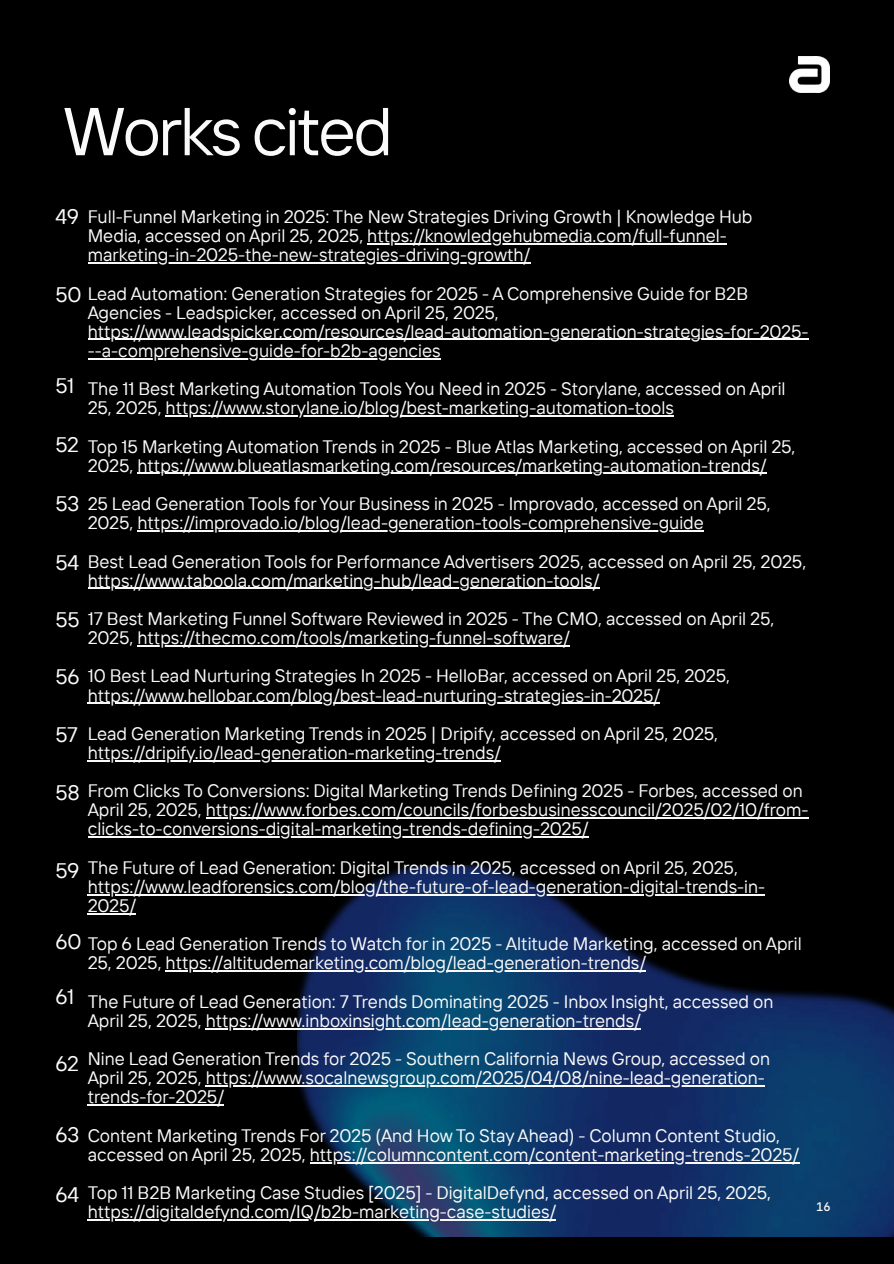
<style>
.page{position:relative;width:894px;height:1264px;background:#fff}
.page>*{position:absolute;margin:0;border:0;box-sizing:border-box;transform-origin:0 0}
.t1{font:67.5px "TT Interphases";letter-spacing:-.04em;color:#fafafa}
.t2{font:21px "TT Interphases";color:#fafafa}
.t3{font:18px/19.2px "TT Interphases";color:#fafafa}
.t4{font:500 12px "Jet Brains Mono";color:#fafafa}
</style>
<div class="page">
<div style="left:0;top:0;width:893px;height:1263px;background:#000"></div>
<img style="left:298px;top:865px;width:595px;height:371px">
<img style="left:789px;top:57px;width:39px;height:36px">
<hr style="left:367px;top:243px;width:359px;height:1px;background:#fafafa">
<hr style="left:88px;top:262px;width:442px;height:1px;background:#fafafa">
<hr style="left:88px;top:339px;width:720px;height:1px;background:#fafafa">
<hr style="left:88px;top:358px;width:352px;height:1px;background:#fafafa">
<hr style="left:166px;top:415px;width:508px;height:1px;background:#fafafa">
<hr style="left:137px;top:473px;width:629px;height:1px;background:#fafafa">
<hr style="left:137px;top:530px;width:566px;height:1px;background:#fafafa">
<hr style="left:88px;top:587px;width:511px;height:2px;background:#fafafa">
<hr style="left:137px;top:645px;width:433px;height:1px;background:#fafafa">
<hr style="left:88px;top:702px;width:572px;height:1px;background:#fafafa">
<hr style="left:88px;top:760px;width:412px;height:1px;background:#fafafa">
<hr style="left:206px;top:817px;width:602px;height:1px;background:#fafafa">
<hr style="left:88px;top:836px;width:500px;height:1px;background:#fafafa">
<hr style="left:88px;top:894px;width:677px;height:1px;background:#fafafa">
<hr style="left:88px;top:913px;width:48px;height:1px;background:#fafafa">
<hr style="left:166px;top:970px;width:480px;height:1px;background:#fafafa">
<hr style="left:206px;top:1028px;width:434px;height:1px;background:#fafafa">
<hr style="left:206px;top:1085px;width:558px;height:1px;background:#fafafa">
<hr style="left:88px;top:1104px;width:136px;height:1px;background:#fafafa">
<hr style="left:310px;top:1161px;width:489px;height:2px;background:#fafafa">
<hr style="left:88px;top:1219px;width:468px;height:1px;background:#fafafa">
<h1 class="t1" style="left:63px;top:88px;width:331px">Works cited</h1>
<p class="t2" style="left:55px;top:203px;width:25px">49</p>
<p class="t3" style="left:88px;top:206px;width:666px">Full-Funnel Marketing in 2025: The New Strategies Driving Growth | Knowledge Hub<br>Media, accessed on April 25, 2025, https://knowledgehubmedia.com/full-funnel&shy;marketing-in-2025-the-new-strategies-driving-growth/</p>
<p class="t3" style="left:88px;top:283px;width:722px">Lead Automation: Generation Strategies for 2025 - A Comprehensive Guide for B2B Agencies - Leadspicker, accessed on April 25, 2025, https://www.leadspicker.com/resources/lead-automation-generation-strategies-for-2025- --a-comprehensive-guide-for-b2b-agencies</p>
<p class="t3" style="left:88px;top:379px;width:699px">The 11 Best Marketing Automation Tools You Need in 2025 - Storylane, accessed on April<br>25, 2025, https://www.storylane.io/blog/best-marketing-automation-tools</p>
<p class="t3" style="left:88px;top:436px;width:709px">Top 15 Marketing Automation Trends in 2025 - Blue Atlas Marketing, accessed on April 25,<br>2025, https://www.blueatlasmarketing.com/resources/marketing-automation-trends/</p>
<p class="t3" style="left:88px;top:493px;width:684px">25 Lead Generation Tools for Your Business in 2025 - Improvado, accessed on April 25,<br>2025, https://improvado.io/blog/lead-generation-tools-comprehensive-guide</p>
<p class="t3" style="left:88px;top:551px;width:720px">Best Lead Generation Tools for Performance Advertisers 2025, accessed on April 25, 2025, https://www.taboola.com/marketing-hub/lead-generation-tools/</p>
<p class="t3" style="left:88px;top:608px;width:688px">17 Best Marketing Funnel Software Reviewed in 2025 - The CMO, accessed on April 25,<br>2025, https://thecmo.com/tools/marketing-funnel-software/</p>
<p class="t3" style="left:88px;top:666px;width:643px">10 Best Lead Nurturing Strategies In 2025 - HelloBar, accessed on April 25, 2025, https://www.hellobar.com/blog/best-lead-nurturing-strategies-in-2025/</p>
<p class="t3" style="left:88px;top:723px;width:632px">Lead Generation Marketing Trends in 2025 | Dripify, accessed on April 25, 2025, https://dripify.io/lead-generation-marketing-trends/</p>
<p class="t3" style="left:88px;top:780px;width:722px">From Clicks To Conversions: Digital Marketing Trends Defining 2025 - Forbes, accessed on<br>April 25, 2025, https://www.forbes.com/councils/forbesbusinesscouncil/2025/02/10/from&shy;clicks-to-conversions-digital-marketing-trends-defining-2025/</p>
<p class="t3" style="left:88px;top:857px;width:678px">The Future of Lead Generation: Digital Trends in 2025, accessed on April 25, 2025, https://www.leadforensics.com/blog/the-future-of-lead-generation-digital-trends-in-<br>2025/</p>
<p class="t3" style="left:88px;top:934px;width:715px">Top 6 Lead Generation Trends to Watch for in 2025 - Altitude Marketing, accessed on April<br>25, 2025, https://altitudemarketing.com/blog/lead-generation-trends/</p>
<p class="t3" style="left:88px;top:991px;width:687px">The Future of Lead Generation: 7 Trends Dominating 2025 - Inbox Insight, accessed on<br>April 25, 2025, https://www.inboxinsight.com/lead-generation-trends/</p>
<p class="t3" style="left:88px;top:1048px;width:683px">Nine Lead Generation Trends for 2025 - Southern California News Group, accessed on<br>April 25, 2025, https://www.socalnewsgroup.com/2025/04/08/nine-lead-generation&shy;trends-for-2025/</p>
<p class="t3" style="left:88px;top:1125px;width:713px">Content Marketing Trends For 2025 (And How To Stay Ahead) - Column Content Studio, accessed on April 25, 2025, https://columncontent.com/content-marketing-trends-2025/</p>
<p class="t3" style="left:88px;top:1182px;width:684px">Top 11 B2B Marketing Case Studies [2025] - DigitalDefynd, accessed on April 25, 2025, https://digitaldefynd.com/IQ/b2b-marketing-case-studies/</p>
<p class="t2" style="left:55px;top:281px;width:28px">50</p>
<p class="t2" style="left:55px;top:372px;width:20px">51</p>
<p class="t2" style="left:55px;top:431px;width:25px">52</p>
<p class="t2" style="left:55px;top:489px;width:26px">53</p>
<p class="t2" style="left:55px;top:548px;width:25px">54</p>
<p class="t2" style="left:55px;top:605px;width:26px">55</p>
<p class="t2" style="left:55px;top:663px;width:26px">56</p>
<p class="t2" style="left:55px;top:721px;width:24px">57</p>
<p class="t2" style="left:55px;top:778px;width:26px">58</p>
<p class="t2" style="left:55px;top:856px;width:25px">59</p>
<p class="t2" style="left:55px;top:928px;width:28px">60</p>
<p class="t2" style="left:55px;top:983px;width:20px">61</p>
<p class="t2" style="left:55px;top:1049px;width:25px">62</p>
<p class="t2" style="left:55px;top:1120px;width:26px">63</p>
<p class="t2" style="left:55px;top:1180px;width:25px">64</p>
<p class="t4" style="left:816px;top:1199px;width:16px">16</p>
</div>
